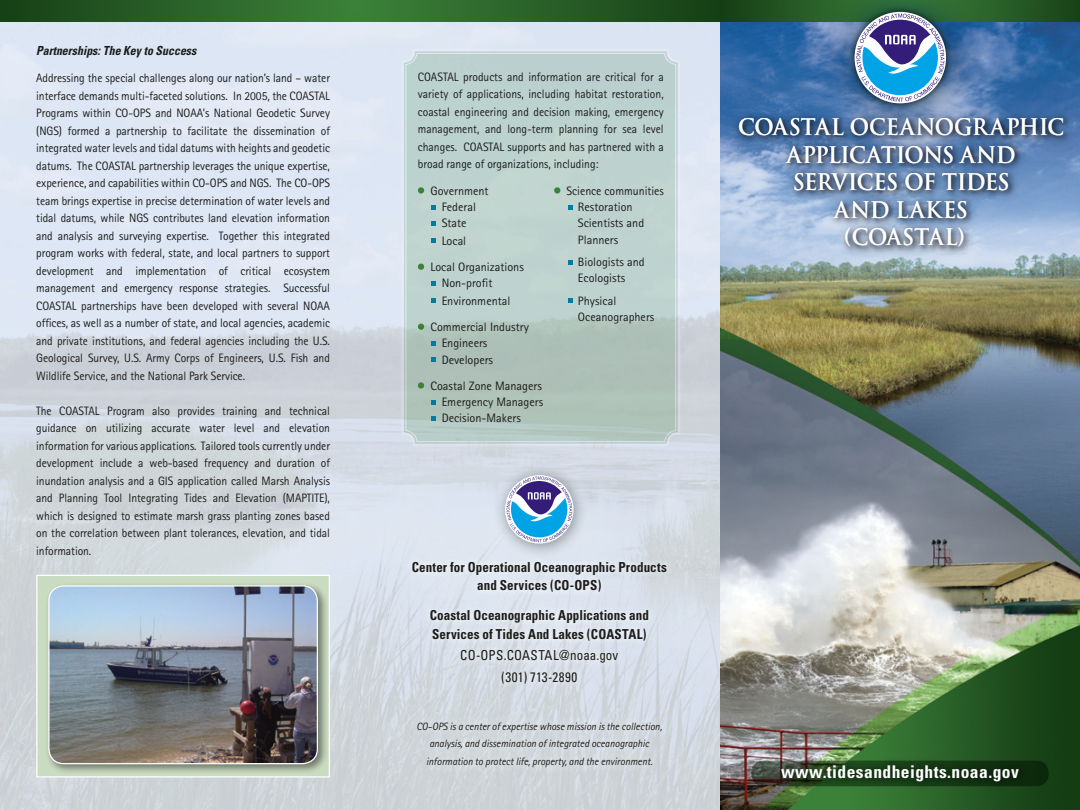
<style>
.page{position:relative;width:1080px;height:810px;background:#fff}
.page>*{position:absolute;margin:0;border:0;box-sizing:border-box;transform-origin:0 0}
.t1{font:700 22.25px/27.5px "Trajan";letter-spacing:-.01em;color:#fff;text-align:center;scale:.94 1}
.t2{font:700 condensed 17.5px "Univers";letter-spacing:.025em;color:#fff}
.t3{font:700 condensed 13.75px/18.8px "Univers";letter-spacing:.005em;color:#1c1c1a;text-align:center;scale:.95 1}
.t4{font:condensed 13.75px/21.2px "Univers";letter-spacing:.015em;color:#1c1c1a;text-align:center;scale:.95 1}
.t5{font:italic 700 condensed 12.5px "Univers";color:#1c1c1a;scale:.95 1}
.t6{font:12.25px/17.5px "Rotis Sans Serif";color:#1c1c1a;text-align:justify;scale:.95 1}
.t7{font:12.25px/16.2px "Rotis Sans Serif";color:#1c1c1a}
.t8{font:italic 10.62px/17.5px "Rotis Sans Serif";color:#1c1c1a;text-align:center;scale:.95 1}
</style>
<div class="page">
<img style="left:0;top:21px;width:720px;height:789px">
<svg style="left:0;top:0;width:720px;height:21px;background:#296028"></svg>
<img style="left:720px;top:21px;width:360px;height:789px">
<svg style="left:720px;top:0;width:360px;height:21px;background:#1e4d1d"></svg>
<div style="left:407px;top:712px;width:285px;height:81px;background:linear-gradient(to right,#d1d7da,#d1d8de)"></div>
<div style="left:36px;top:575px;width:294px;height:203px;background:#c9dbc1;border:1px solid #fff"></div>
<div style="left:45px;top:582px;width:289px;height:198px;background:#1c1c1a;opacity:.5"></div>
<img style="left:49px;top:586px;width:268px;height:178px">
<div style="left:48px;top:585px;width:270px;height:179px;border:1px solid #fff;border-radius:15px"></div>
<div style="left:730px;top:108px;width:350px;height:171px;background:#000007;opacity:.8"></div>
<svg style="left:406px;top:554px;width:318px;height:151px;background:#dae0e9"></svg>
<div style="left:492px;top:462px;width:103px;height:103px;background:#000b00;opacity:.4"></div>
<svg style="left:506px;top:476px;width:66px;height:66px"></svg>
<svg style="left:400px;top:47px;width:282px;height:400px;background:#bbceca"></svg>
<div style="left:405px;top:53px;width:271px;height:389px;border:1px solid #fff;border-radius:11px"></div>
<div style="left:418px;top:187px;width:6px;height:7px;background:#3b8239;border-radius:50%"></div>
<svg style="left:432px;top:205px;width:4px;height:4px"></svg>
<svg style="left:432px;top:221px;width:4px;height:4px"></svg>
<svg style="left:432px;top:239px;width:4px;height:4px"></svg>
<svg style="left:418px;top:264px;width:6px;height:6px"></svg>
<svg style="left:432px;top:281px;width:4px;height:4px"></svg>
<svg style="left:432px;top:299px;width:4px;height:4px"></svg>
<svg style="left:418px;top:324px;width:6px;height:6px"></svg>
<svg style="left:432px;top:341px;width:4px;height:4px"></svg>
<svg style="left:432px;top:357px;width:4px;height:5px"></svg>
<div style="left:418px;top:382px;width:6px;height:7px;background:#3b8239;border-radius:50%"></div>
<svg style="left:432px;top:400px;width:4px;height:4px"></svg>
<svg style="left:432px;top:416px;width:4px;height:4px"></svg>
<div style="left:554px;top:187px;width:6px;height:7px;background:#3b8239;border-radius:50%"></div>
<svg style="left:568px;top:205px;width:4px;height:4px"></svg>
<svg style="left:568px;top:260px;width:4px;height:4px"></svg>
<svg style="left:568px;top:299px;width:4px;height:4px"></svg>
<svg style="left:814px;top:0;width:235px;height:114px;background:#3e6f8e"></svg>
<div style="left:848px;top:5px;width:110px;height:110px;background:#000b00;opacity:.75"></div>
<svg style="left:856px;top:14px;width:88px;height:88px"></svg>
<svg style="left:751px;top:761px;width:298px;height:25px"></svg>
<svg style="left:772px;top:756px;width:308px;height:52px;background:#264f23"></svg>
<div style="left:736px;top:114px;width:344px;height:158px;background:#000007;opacity:.8"></div>
<p class="t5" style="left:36px;top:43px;width:170px">Partnerships: The Key to Success</p>
<p class="t6" style="left:36px;top:69px;width:311px">Addressing the special challenges along our nation’s land – water interface demands multi-faceted solutions. In 2005, the COASTAL Programs within CO-OPS and NOAA’s National Geodetic Survey (NGS) formed a partnership to facilitate the dissemination of integrated water levels and tidal datums with heights and geodetic datums. The COASTAL partnership leverages the unique expertise, experience, and capabilities within CO-OPS and NGS. The CO-OPS team brings expertise in precise determination of water levels and tidal datums, while NGS contributes land elevation information and analysis and surveying expertise. Together this integrated program works with federal, state, and local partners to support development and implementation of critical ecosystem management and emergency response strategies. Successful COASTAL partnerships have been developed with several NOAA offices, as well as a number of state, and local agencies, academic and private institutions, and federal agencies including the U.S.<br>Geological Survey, U.S. Army Corps of Engineers, U.S. Fish and Wildlife Service, and the National Park Service.</p>
<p class="t6" style="left:36px;top:402px;width:311px">The COASTAL Program also provides training and technical guidance on utilizing accurate water level and elevation information for various applications. Tailored tools currently under development include a web-based frequency and duration of inundation analysis and a GIS application called Marsh Analysis and Planning Tool Integrating Tides and Elevation (MAPTITE), which is designed to estimate marsh grass planting zones based on the correlation between plant tolerances, elevation, and tidal information.</p>
<p class="t6" style="left:418px;top:68px;width:260px">COASTAL products and information are critical for a variety of applications, including habitat restoration, coastal engineering and decision making, emergency management, and long-term planning for sea level changes. COASTAL supports and has partnered with a broad range of organizations, including:</p>
<p class="t7" style="left:442px;top:182px;width:49px;text-indent:-11px">Government<br>Federal<br>State</p>
<p class="t7" style="left:430px;top:227px;width:95px;line-height:26.2px;text-indent:11px">Local<br>Local Organizations</p>
<p class="t7" style="left:442px;top:274px;width:70px;line-height:17.5px">Non-profit<br>Environmental</p>
<p class="t7" style="left:442px;top:319px;width:89px;text-indent:-11px">Commercial Industry<br>Engineers<br>Developers</p>
<p class="t7" style="left:442px;top:377px;width:103px;text-align:justify;text-indent:-11px">Coastal Zone Managers Emergency Managers Decision-Makers</p>
<p class="t7" style="left:578px;top:182px;width:88px;text-indent:-11px">Science communities<br>Restoration<br>Scientists and<br>Planners</p>
<p class="t7" style="left:578px;top:254px;width:68px">Biologists and<br>Ecologists</p>
<p class="t7" style="left:578px;top:292px;width:78px">Physical<br>Oceanographers</p>
<p class="t3" style="left:412px;top:557px;width:270px">Center for Operational Oceanographic Products and Services (CO-OPS)</p>
<p class="t3" style="left:430px;top:606px;width:232px;text-align:left">Coastal Oceanographic Applications and<br>Services of Tides And Lakes (COASTAL)</p>
<p class="t4" style="left:460px;top:645px;width:168px">CO-OPS.COASTAL@noaa.gov (301) 713-2890</p>
<p class="t8" style="left:417px;top:717px;width:260px">CO-OPS is a center of expertise whose mission is the collection, analysis, and dissemination of integrated oceanographic information to protect life, property, and the environment.</p>
<h1 class="t1" style="left:738px;top:113px;width:349px">COASTAL OCEANOGRAPHIC<br>APPLICATIONS AND<br>SERVICES OF TIDES<br>AND LAKES<br>(COASTAL)</h1>
<h2 class="t2" style="left:781px;top:761px;width:239px">www.tidesandheights.noaa.gov</h2>
</div>
